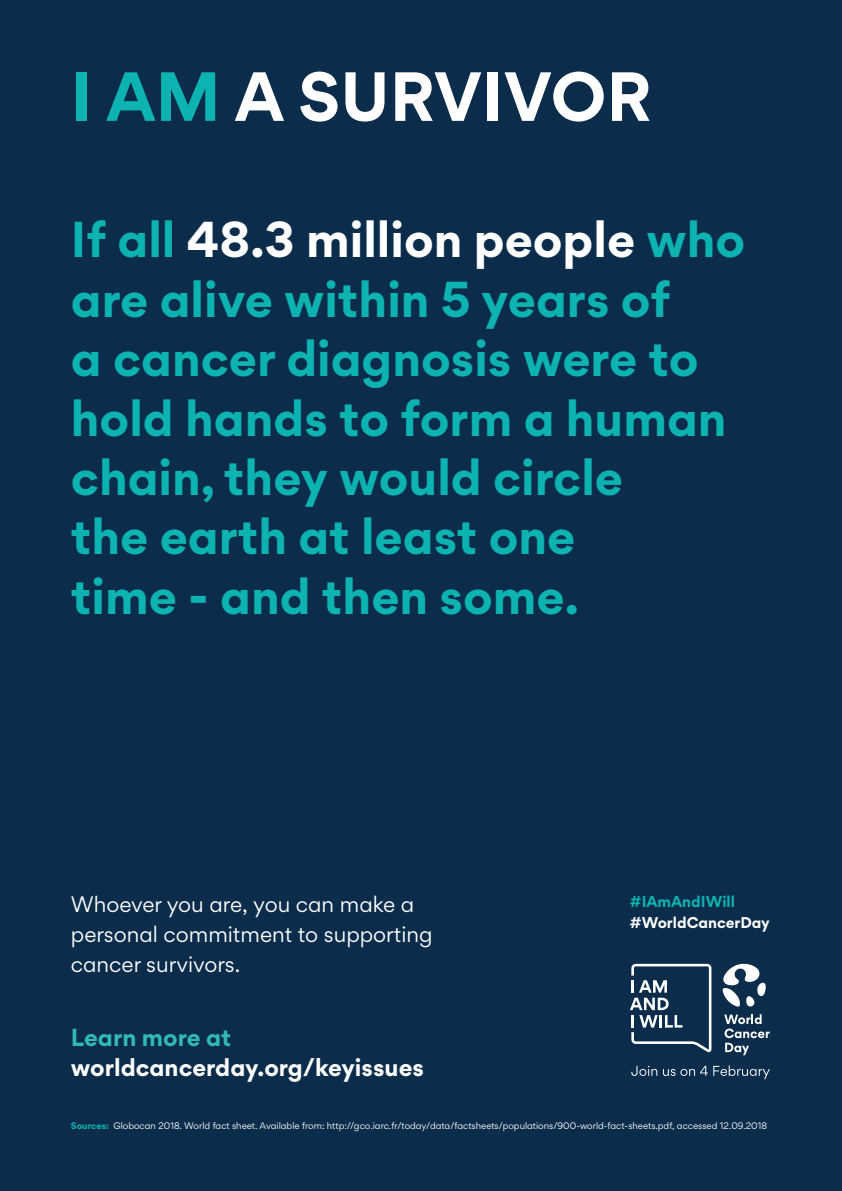
<style>
.page{position:relative;width:842px;height:1191px;background:#0b2d4b}
.page>*{position:absolute;margin:0;border:0;box-sizing:border-box;transform-origin:0 0}
.t1{font:700 62px "Gordita";color:#fff}
.t2{font:700 45px/59.4px "Gordita";color:#0db3b0}
.t3{font:700 22px "Gordita";color:#fff}
.t4{font:700 22px "Gordita";color:#32b9b6}
.t5{font:20px/30px "Gordita";color:#fff}
.t6{font:700 14px "Gordita";color:#fff}
.t7{font:700 14px "Gordita";color:#0db3b0}
.t8{font:8.5px "Gordita";color:#fff}
.s1{color:#0db3b0}
.s2{color:#fff}
.s3{font-weight:700;color:#0db3b0}
</style>
<div class="page">
<svg style="left:722px;top:963px;width:44px;height:44px"></svg>
<svg style="left:724px;top:1014px;width:46px;height:41px"></svg>
<svg style="left:630px;top:963px;width:81px;height:89px"></svg>
<svg style="left:631px;top:1065px;width:26px;height:11px"></svg>
<svg style="left:663px;top:1065px;width:107px;height:14px"></svg>
<h1 class="t1" style="left:71px;top:47px;width:582px"><span class="s1">I AM</span> A SURVIVOR</h1>
<h2 class="t2" style="left:71px;top:209px;width:676px">If all <span class="s2">48.3 million people</span> who are alive within 5 years of<br>a cancer diagnosis were to hold hands to form a human chain, they would circle<br>the earth at least one<br>time - and then some.</h2>
<h3 class="t5" style="left:71px;top:888px;width:363px">Whoever you are, you can make a personal commitment to supporting cancer survivors.</h3>
<h3 class="t4" style="left:71px;top:1020px;width:162px">Learn more at</h3>
<h3 class="t3" style="left:71px;top:1050px;width:355px">worldcancerday.org/keyissues</h3>
<h3 class="t7" style="left:630px;top:890px;width:107px">#IAmAndIWill</h3>
<h3 class="t6" style="left:630px;top:911px;width:141px">#WorldCancerDay</h3>
<p class="t8" style="left:71px;top:1119px;width:698px"><span class="s3">Sources:</span> Globocan 2018. World fact sheet. Available from: http://gco.iarc.fr/today/data/factsheets/populations/900-world-fact-sheets.pdf, accessed 12.09.2018</p>
</div>
